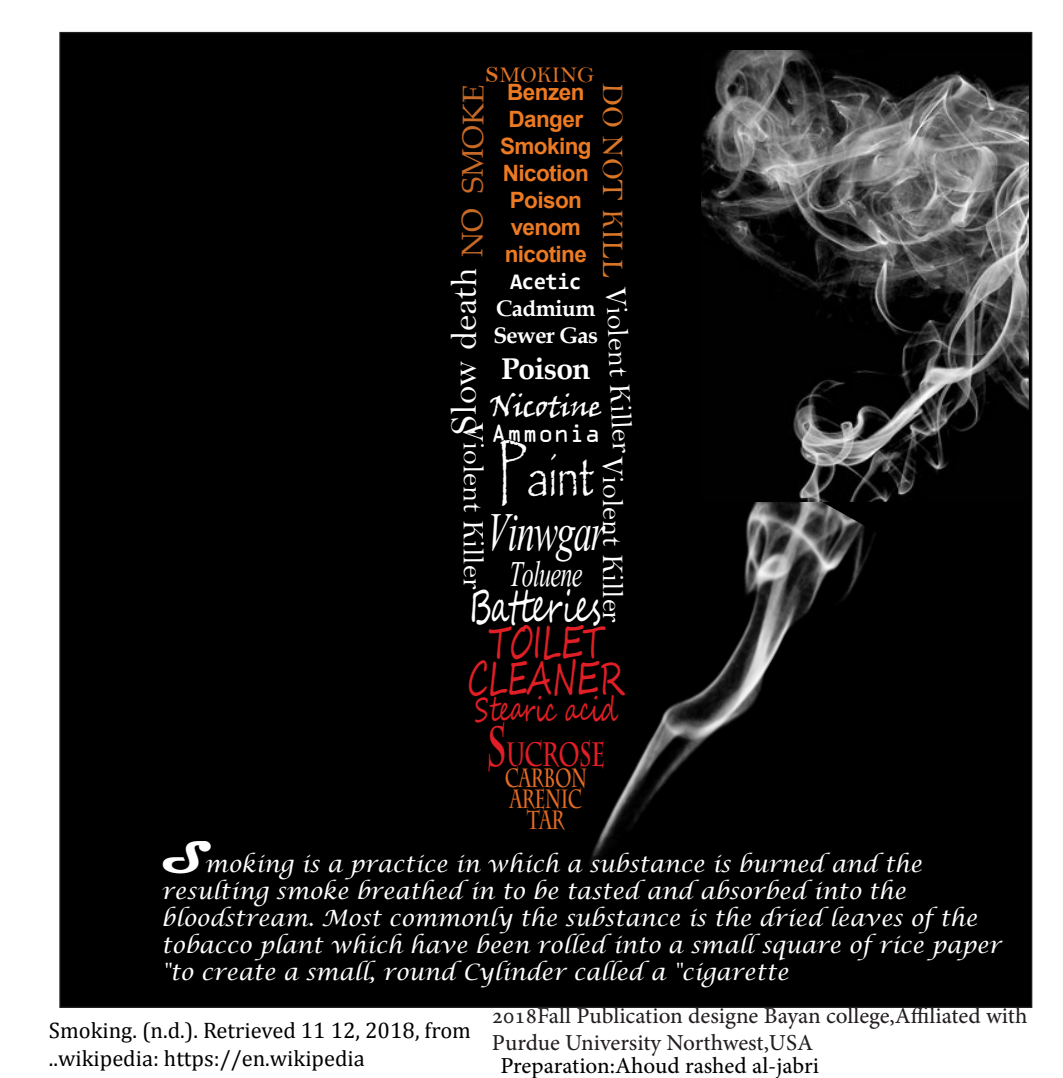
<style>
.page{position:relative;width:1063px;height:1078px;background:#fff}
.page>*{position:absolute;margin:0;border:0;box-sizing:border-box;transform-origin:0 0}
.t1{font:67.5px "Vijaya";letter-spacing:-.025em;color:#fff;scale:.67 1}
.t2{font:67.5px "Papyrus";letter-spacing:-.025em;color:#fff;scale:.67 1}
.t3{font:45px "Segoe Script";letter-spacing:-.025em;color:#e01e25;scale:.67 1}
.t4{font:45px "Segoe Script";letter-spacing:-.025em;color:#fff;scale:.67 1}
.t5{font:45px "Vijaya";letter-spacing:-.025em;color:#fff;scale:.67 1}
.t6{font:37.5px "Bell";color:#fff}
.t7{font:33.75px "Segoe Script";letter-spacing:-.025em;color:#e01e25;scale:.67 1}
.t8{font:700 33.75px "Charlemagne Std";letter-spacing:-.025em;color:#e01e25;scale:.67 1}
.t9{font:30px "Bell";color:#fff}
.t10{font:30px "Bell";color:#d97527}
.t11{font:30px "Viner Hand ITC";letter-spacing:-.025em;color:#fff}
.t12{font:30px "Book Antiqua";letter-spacing:-.01em;color:#c76927}
.t13{font:700 30px "Book Antiqua";letter-spacing:-.025em;color:#fff}
.t14{font:700 26.25px "Charlemagne Std";letter-spacing:-.025em;color:#e46b24;scale:.67 1}
.t15{font:italic 22.5px/27px "Lucida Calligraphy";color:#fff}
.t16{font:22.5px/27px "Adobe Hebrew";color:#231f20}
.t17{font:22.5px/27px "Cambria";color:#000}
.t18{font:700 22.5px "Arial";letter-spacing:-.025em;color:#ec7a23}
.t19{font:22.5px "Adobe Hebrew";color:#000}
.t20{font:700 22.5px "Book Antiqua";letter-spacing:-.025em;color:#fff}
.t21{font:22.5px "OCRA Std";letter-spacing:-.025em;color:#fff}
.t22{font:22.5px "Bell";color:#df7425}
.t23{font:700 22.5px "Consolas";letter-spacing:-.025em;color:#fff}
.s1{font-size:37.5px}
.s2{font-size:56.25px}
.s3{font-family:"Magneto";font-weight:700;font-style:normal;font-size:45px}
</style>
<div class="page">
<div style="left:60px;top:33px;width:972px;height:974px;background:#000"></div>
<img style="left:589px;top:501px;width:299px;height:365px">
<img style="left:701px;top:50px;width:328px;height:451px">
<p class="t22" style="left:485px;top:61px;width:112px"><span class="s1">s</span>MOKING</p>
<p class="t12" style="left:452px;top:256px;width:173px;rotate:-90deg">NO SMOKE</p>
<p class="t10" style="left:631px;top:83px;width:196px;rotate:90deg">DO NOT KILL</p>
<p class="t18" style="left:507px;top:77px;width:79px">Benzen</p>
<p class="t18" style="left:508px;top:104px;width:76px">Danger</p>
<p class="t18" style="left:500px;top:131px;width:93px">Smoking</p>
<p class="t18" style="left:503px;top:158px;width:88px">Nicotion</p>
<p class="t18" style="left:510px;top:185px;width:74px">Poison</p>
<p class="t18" style="left:511px;top:212px;width:72px">venom</p>
<p class="t18" style="left:505px;top:239px;width:84px">nicotine</p>
<p class="t23" style="left:510px;top:267px;width:73px">Acetic</p>
<p class="t20" style="left:496px;top:293px;width:101px">Cadmium</p>
<p class="t20" style="left:493px;top:320px;width:106px">Sewer Gas</p>
<p class="t13" style="left:501px;top:348px;width:91px">Poison</p>
<p class="t11" style="left:490px;top:387px;width:114px">Nicotine</p>
<p class="t21" style="left:491px;top:423px;width:112px">Ammonia</p>
<p class="t2" style="left:498px;top:433px;width:146px">Paint</p>
<p class="t1" style="left:487px;top:478px;width:178px">Vinwgar</p>
<p class="t5" style="left:509px;top:538px;width:111px">Toluene</p>
<p class="t4" style="left:469px;top:569px;width:199px">Batteries</p>
<p class="t3" style="left:488px;top:605px;width:174px">TOILET</p>
<p class="t3" style="left:467px;top:641px;width:237px">CLEANER</p>
<p class="t7" style="left:475px;top:681px;width:213px">Stearic acid</p>
<p class="t8" style="left:486px;top:734px;width:179px"><span class="s2">S</span>UCROSE</p>
<p class="t6" style="left:442px;top:434px;width:169px;rotate:-90deg">Slow death</p>
<p class="t9" style="left:634px;top:285px;width:169px;rotate:88deg">Violent Killer</p>
<p class="t9" style="left:491px;top:422px;width:169px;rotate:90deg">Violent Killer</p>
<p class="t9" style="left:631px;top:455px;width:169px;rotate:90deg">Violent Killer</p>
<p class="t14" style="left:505px;top:762px;width:124px">CARBON</p>
<p class="t14" style="left:510px;top:783px;width:109px">ARENIC</p>
<p class="t14" style="left:527px;top:804px;width:58px">tAR</p>
<p class="t15" style="left:162px;top:850px;width:841px"><span class="s3">S</span>moking is a practice in which a substance is burned and the resulting smoke breathed in to be tasted and absorbed into the bloodstream. Most commonly the substance is the dried leaves of the tobacco plant which have been rolled into a small square of rice paper "to create a small, round Cylinder called a "cigarette</p>
<p class="t17" style="left:49px;top:1016px;width:424px">Smoking. (n.d.). Retrieved 11 12, 2018, from ..wikipedia: https://en.wikipedia</p>
<p class="t16" style="left:492px;top:1002px;width:537px">2018Fall Publication designe Bayan college,Affiliated with<br>Purdue University Northwest,USA</p>
<p class="t19" style="left:500px;top:1051px;width:320px">Preparation:Ahoud rashed al-jabri</p>
</div>
